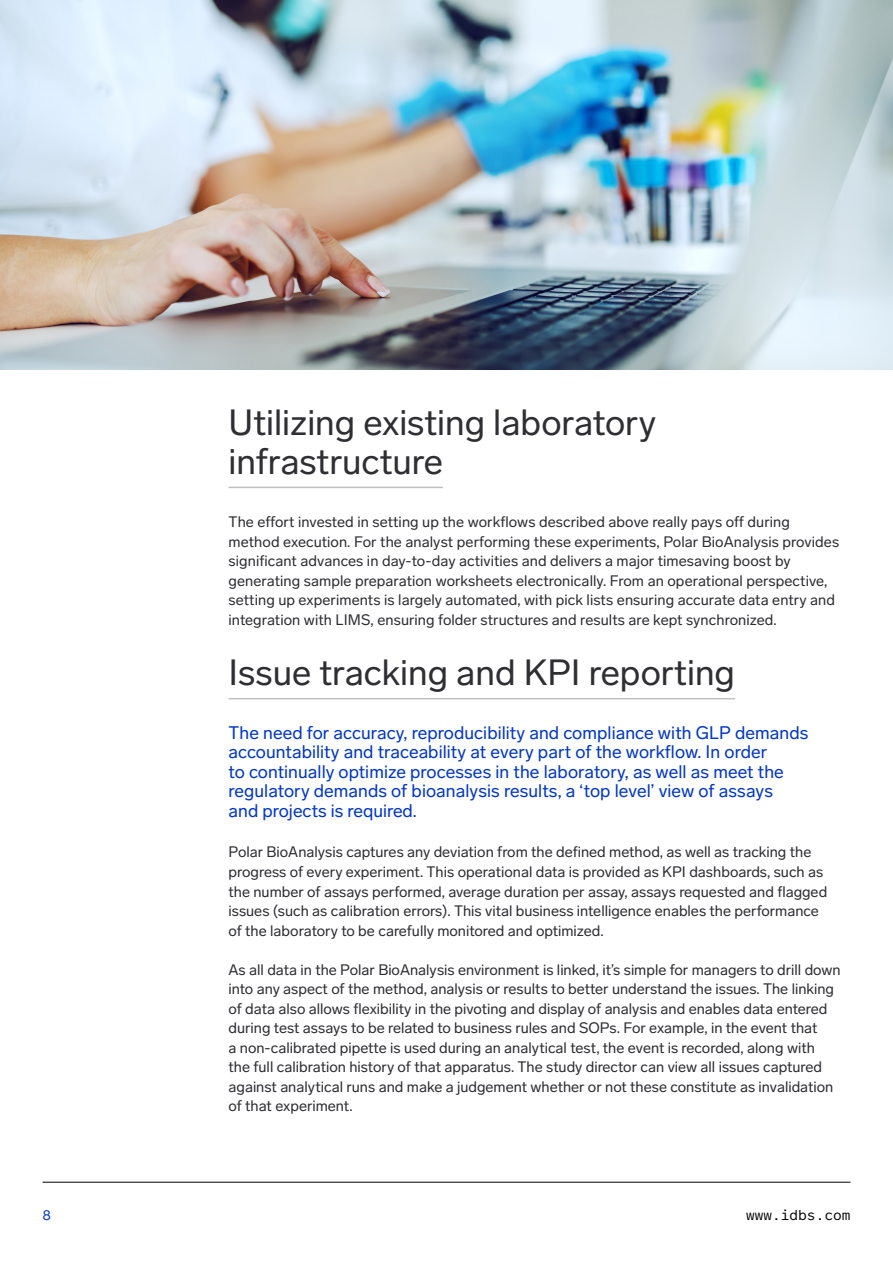
<style>
.page{position:relative;width:893px;height:1263px;background:#fff}
.page>*{position:absolute;margin:0;border:0;box-sizing:border-box;transform-origin:0 0}
.t1{font:36px/39px "Lab Grotesque";color:#2e2e33}
.t2{font:18px/19.5px "Lab Grotesque";letter-spacing:.005em;color:#0036c6}
.t3{font:15px/19.5px "Lab Grotesque";color:#2e2e33}
.t4{font:15px "Lab Grotesque Mono";color:#000}
.t5{font:15px "Lab Grotesque Mono";color:#0036c6}
</style>
<div class="page">
<hr style="left:43px;top:1182px;width:807px;height:1px;background:#000">
<hr style="left:229px;top:487px;width:214px;height:1px;background:#c0c1c2">
<hr style="left:229px;top:698px;width:506px;height:1px;background:#c0c1c2">
<img style="left:0;top:0;width:893px;height:370px">
<h1 class="t1" style="left:229px;top:403px;width:429px">Utilizing existing laboratory infrastructure</h1>
<p class="t3" style="left:229px;top:512px;width:612px">The effort invested in setting up the workflows described above really pays off during method execution. For the analyst performing these experiments, Polar BioAnalysis provides significant advances in day-to-day activities and delivers a major timesaving boost by generating sample preparation worksheets electronically. From an operational perspective, setting up experiments is largely automated, with pick lists ensuring accurate data entry and integration with LIMS, ensuring folder structures and results are kept synchronized.</p>
<h1 class="t1" style="left:229px;top:653px;width:508px">Issue tracking and KPI reporting</h1>
<p class="t2" style="left:229px;top:723px;width:581px">The need for accuracy, reproducibility and compliance with GLP demands accountability and traceability at every part of the workflow. In order<br>to continually optimize processes in the laboratory, as well as meet the regulatory demands of bioanalysis results, a ‘top level’ view of assays<br>and projects is required.</p>
<p class="t3" style="left:229px;top:842px;width:600px">Polar BioAnalysis captures any deviation from the defined method, as well as tracking the progress of every experiment. This operational data is provided as KPI dashboards, such as the number of assays performed, average duration per assay, assays requested and flagged issues (such as calibration errors). This vital business intelligence enables the performance of the laboratory to be carefully monitored and optimized.</p>
<p class="t3" style="left:229px;top:959px;width:614px">As all data in the Polar BioAnalysis environment is linked, it’s simple for managers to drill down into any aspect of the method, analysis or results to better understand the issues. The linking of data also allows flexibility in the pivoting and display of analysis and enables data entered during test assays to be related to business rules and SOPs. For example, in the event that<br>a non-calibrated pipette is used during an analytical test, the event is recorded, along with<br>the full calibration history of that apparatus. The study director can view all issues captured against analytical runs and make a judgement whether or not these constitute as invalidation of that experiment.</p>
<p class="t5" style="left:43px;top:1205px;width:10px">8</p>
<p class="t4" style="left:746px;top:1205px;width:106px">www.idbs.com</p>
</div>
